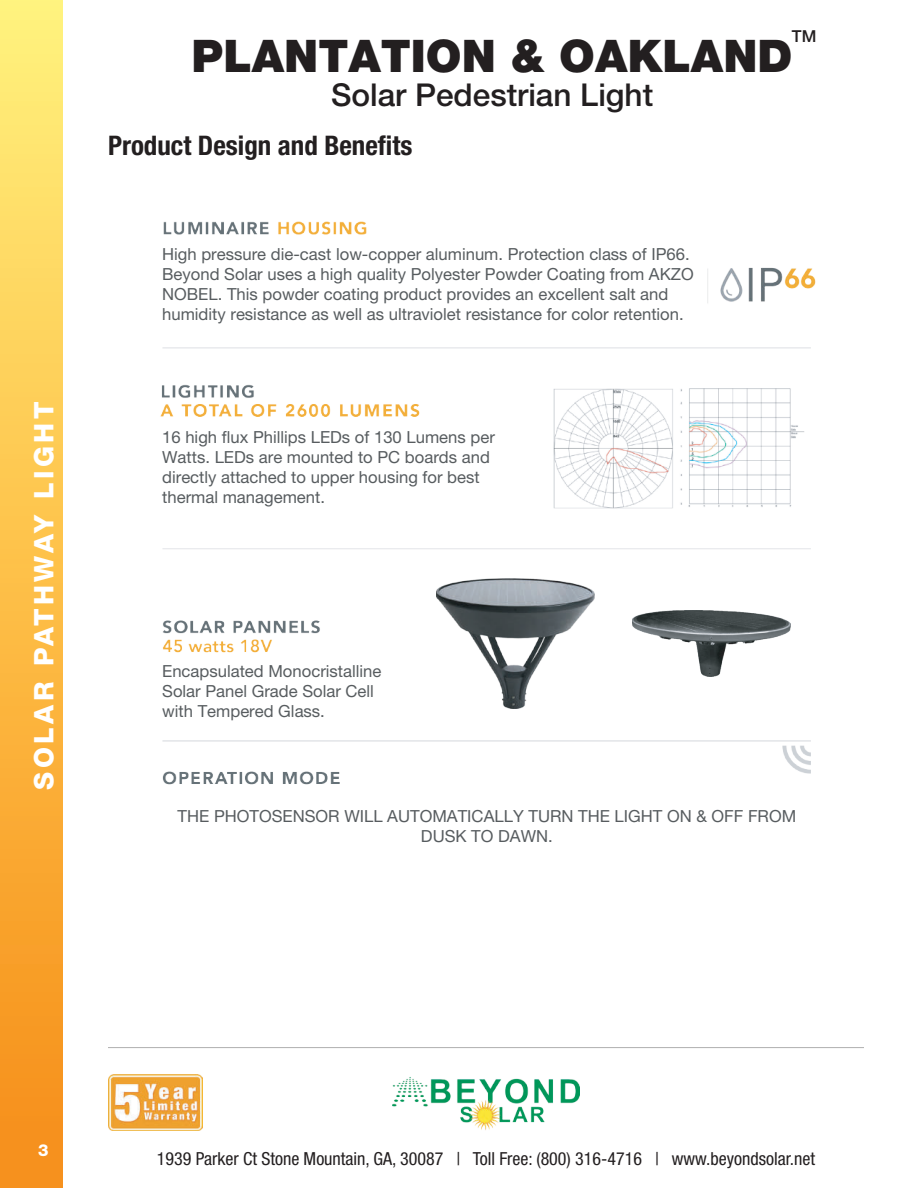
<style>
.page{position:relative;width:918px;height:1188px;background:#fff}
.page>*{position:absolute;margin:0;border:0;box-sizing:border-box;transform-origin:0 0}
.t1{font:900 45px "Helvetica Neue LT Pro";color:#231f20}
.t2{font:500 31.5px "Helvetica Neue LT Pro";color:#231f20}
.t3{font:700 condensed 27px "Helvetica Neue LT Pro";color:#231f20}
.t4{font:800 27px "Helvetica Neue LT Std";letter-spacing:.13em;color:#fff}
.t5{font:condensed 18px "Helvetica Neue LT Pro";color:#231f20}
.t6{font:16.65px/20px "Helvetica Neue LT Pro";color:#575c5f}
.t7{font:500 16.5px "Helvetica Neue LT Pro";color:#231f20}
.t8{font:800 16.5px "Helvetica Neue LT Std";color:#fff}
</style>
<div class="page">
<div style="left:0;top:0;width:63px;height:1188px;background:linear-gradient(to bottom,#fff17b,#f78c16)"></div>
<img style="left:393px;top:1077px;width:186px;height:53px">
<img style="left:108px;top:1074px;width:94px;height:57px">
<img style="left:160px;top:221px;width:651px;height:564px">
<img style="left:704px;top:264px;width:112px;height:42px">
<div style="left:405px;top:565px;width:407px;height:152px;background:#fff"></div>
<img style="left:437px;top:579px;width:158px;height:129px">
<img style="left:632px;top:611px;width:158px;height:66px">
<hr style="left:108px;top:1047px;width:756px;height:1px;background:#afafaf">
<h3 class="t4" style="left:28px;top:790px;width:389px;rotate:-90deg">SOLAR PATHWAY LIGHT</h3>
<p class="t7" style="left:792px;top:27px;width:26px">TM</p>
<h1 class="t1" style="left:192px;top:29px;width:602px">PLANTATION &amp; OAKLAND</h1>
<h2 class="t2" style="left:331px;top:76px;width:324px">Solar Pedestrian Light</h2>
<h3 class="t3" style="left:108px;top:129px;width:306px">Product Design and Benefits</h3>
<p class="t6" style="left:162px;top:244px;width:533px">High pressure die-cast low-copper aluminum. Protection class of IP66.<br>Beyond Solar uses a high quality Polyester Powder Coating from AKZO NOBEL. This powder coating product provides an excellent salt and humidity resistance as well as ultraviolet resistance for color retention.</p>
<p class="t6" style="left:162px;top:427px;width:334px">16 high flux Phillips LEDs of 130 Lumens per Watts. LEDs are mounted to PC boards and directly attached to upper housing for best thermal management.</p>
<p class="t6" style="left:162px;top:661px;width:221px">Encapsulated Monocristalline<br>Solar Panel Grade Solar Cell with Tempered Glass.</p>
<p class="t6" style="left:178px;top:806px;width:620px;text-align:center">THE PHOTOSENSOR WILL AUTOMATICALLY TURN THE LIGHT ON &amp; OFF FROM<br>DUSK TO DAWN.</p>
<p class="t8" style="left:38px;top:1140px;width:12px">3</p>
<p class="t5" style="left:157px;top:1148px;width:660px">1939 Parker Ct Stone Mountain, GA, 30087 | Toll Free: (800) 316-4716 | www.beyondsolar.net</p>
</div>
